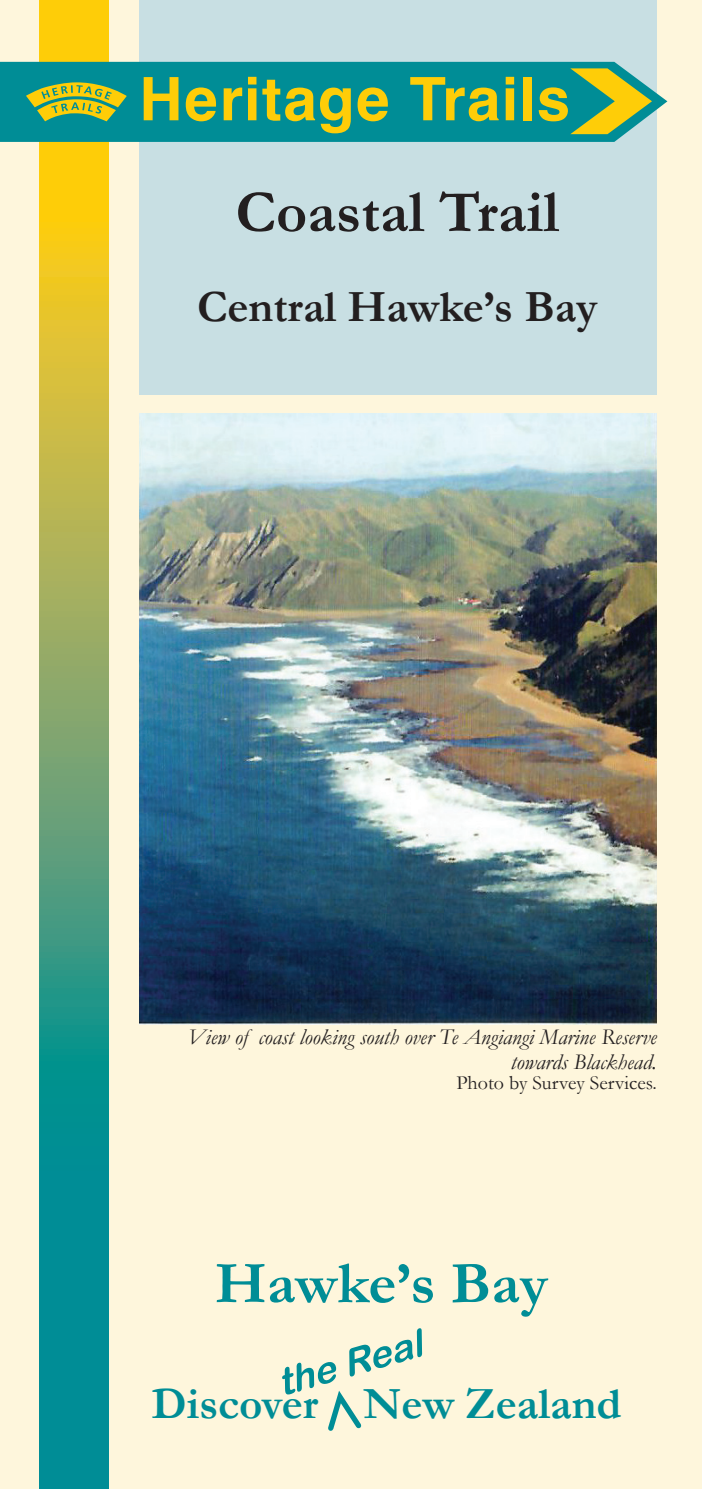
<style>
.page{position:relative;width:702px;height:1489px;background:#fff}
.page>*{position:absolute;margin:0;border:0;box-sizing:border-box;transform-origin:0 0}
.t1{font:700 60px "Helvetica";letter-spacing:.02em;color:#fecd08}
.t2{font:700 60px "Garamond";color:#231f20}
.t3{font:700 60px "Garamond";color:#008d96}
.t4{font:700 45px "Garamond";color:#008d96}
.t5{font:700 45px "Garamond";color:#231f20}
.t6{font:italic 22.5px/25px "Garamond";color:#231f20;text-align:right}
.t7{font:20px "Garamond";color:#231f20}
</style>
<div class="page">
<div style="left:0;top:0;width:702px;height:1488px;background:#fef6dc"></div>
<svg style="left:40px;top:0;width:68px;height:1488px;background:#70a666"></svg>
<div style="left:140px;top:0;width:517px;height:394px;background:#c8dfe3"></div>
<svg style="left:282px;top:1328px;width:140px;height:103px"></svg>
<div style="left:0;top:62px;width:667px;height:80px;background:#008d96"></div>
<svg style="left:26px;top:82px;width:101px;height:39px;background:#85ae4b"></svg>
<svg style="left:570px;top:68px;width:82px;height:66px;background:#88b35e"></svg>
<img style="left:140px;top:413px;width:516px;height:611px">
<h1 class="t1" style="left:139px;top:51px;width:432px">Heritage Trails</h1>
<h1 class="t2" style="left:235px;top:176px;width:325px">Coastal Trail</h1>
<h2 class="t5" style="left:197px;top:280px;width:402px">Central Hawke’s Bay</h2>
<p class="t6" style="left:187px;top:1024px;width:471px">View of coast looking south over Te Angiangi Marine Reserve towards Blackhead.</p>
<p class="t7" style="left:456px;top:1070px;width:202px">Photo by Survey Services.</p>
<h1 class="t3" style="left:215px;top:1247px;width:335px">Hawke’s Bay</h1>
<h2 class="t4" style="left:151px;top:1376px;width:471px">Discover New Zealand</h2>
</div>
